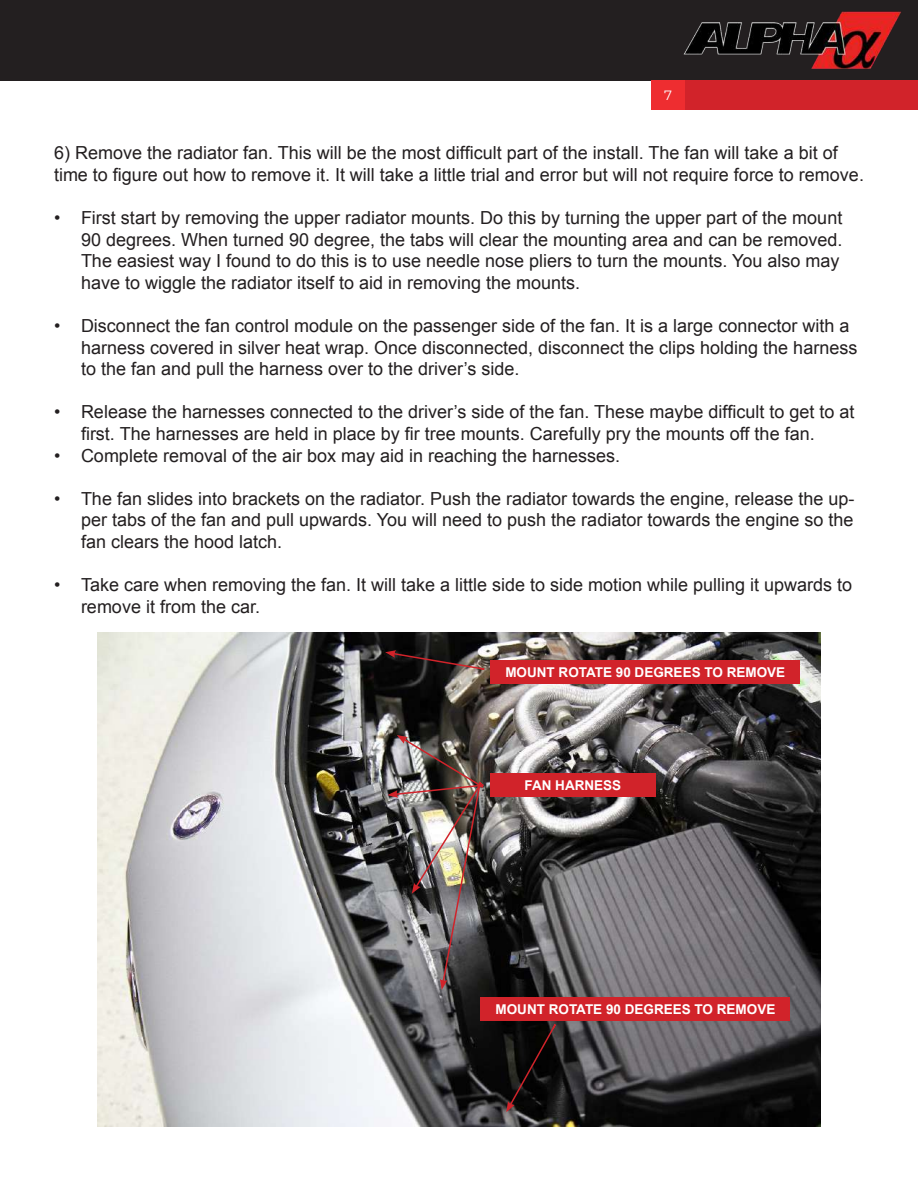
<style>
.page{position:relative;width:918px;height:1188px;background:#fff}
.page>*{position:absolute;margin:0;border:0;box-sizing:border-box;transform-origin:0 0}
.t1{font:18px/21.6px "Arial";color:#231f20}
.t2{font:700 13.5px "Arial";color:#fff}
.t3{font:13.5px "Montserrat";color:#fff}
</style>
<div class="page">
<hr style="left:0;top:80px;width:1px;height:30px;background:#d1232a">
<div style="left:0;top:0;width:918px;height:80px;background:#231f20"></div>
<div style="left:652px;top:80px;width:266px;height:30px;background:#d1232a"></div>
<div style="left:651px;top:80px;width:34px;height:30px;background:#ee2d30"></div>
<img style="left:683px;top:11px;width:218px;height:58px">
<img style="left:98px;top:633px;width:722px;height:493px">
<svg style="left:385px;top:650px;width:103px;height:20px"></svg>
<img style="left:387px;top:735px;width:100px;height:255px">
<svg style="left:506px;top:1021px;width:51px;height:91px"></svg>
<div style="left:490px;top:660px;width:310px;height:24px;background:#d1232a"></div>
<div style="left:490px;top:773px;width:166px;height:23px;background:#d1232a"></div>
<div style="left:480px;top:997px;width:310px;height:24px;background:#d1232a"></div>
<p class="t3" style="left:664px;top:86px;width:9px">7</p>
<p class="t1" style="left:54px;top:142px;width:812px">6) Remove the radiator fan. This will be the most difficult part of the install. The fan will take a bit of time to figure out how to remove it. It will take a little trial and error but will not require force to remove.</p>
<p class="t1" style="left:81px;top:207px;width:763px;text-indent:-27px">• First start by removing the upper radiator mounts. Do this by turning the upper part of the mount 90 degrees. When turned 90 degree, the tabs will clear the mounting area and can be removed.<br>The easiest way I found to do this is to use needle nose pliers to turn the mounts. You also may have to wiggle the radiator itself to aid in removing the mounts.</p>
<p class="t1" style="left:81px;top:315px;width:778px;text-indent:-27px">• Disconnect the fan control module on the passenger side of the fan. It is a large connector with a harness covered in silver heat wrap. Once disconnected, disconnect the clips holding the harness to the fan and pull the harness over to the driver’s side.</p>
<p class="t1" style="left:81px;top:402px;width:775px;text-indent:-27px">• Release the harnesses connected to the driver’s side of the fan. These maybe difficult to get to at first. The harnesses are held in place by fir tree mounts. Carefully pry the mounts off the fan.</p>
<p class="t1" style="left:54px;top:445px;width:568px">• Complete removal of the air box may aid in reaching the harnesses.</p>
<p class="t1" style="left:81px;top:488px;width:775px;text-align:justify;text-indent:-27px">• The fan slides into brackets on the radiator. Push the radiator towards the engine, release the up&shy;per tabs of the fan and pull upwards. You will need to push the radiator towards the engine so the fan clears the hood latch.</p>
<p class="t1" style="left:81px;top:574px;width:773px;text-indent:-27px">• Take care when removing the fan. It will take a little side to side motion while pulling it upwards to remove it from the car.</p>
<p class="t2" style="left:505px;top:664px;width:281px">MOUNT ROTATE 90 DEGREES TO REMOVE</p>
<p class="t2" style="left:525px;top:776px;width:98px">FAN HARNESS</p>
<p class="t2" style="left:496px;top:1000px;width:281px">MOUNT ROTATE 90 DEGREES TO REMOVE</p>
</div>
